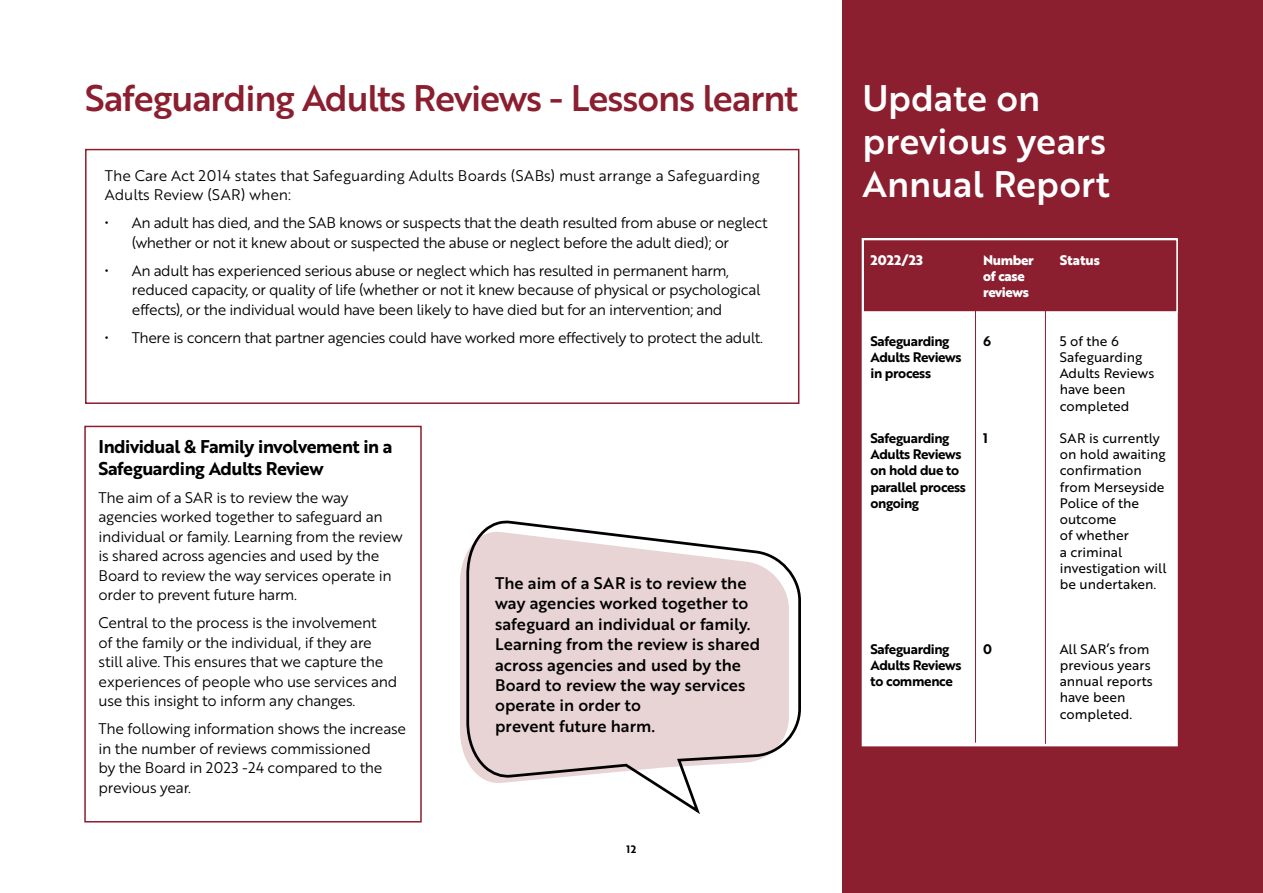
<style>
.page{position:relative;width:1263px;height:893px;background:#fff}
.page>*{position:absolute;margin:0;border:0;box-sizing:border-box;transform-origin:0 0}
.t1{font:36px "Brother 1816 Medium";letter-spacing:-.03em;color:#8b1e2f}
.t2{font:36px/43.2px "Brother 1816 Medium";color:#fff}
.t3{font:18px/21.6px "Brother 1816 Bold";letter-spacing:-.025em;color:#000}
.t4{font:16.35px/20.5px "Brother 1816 Medium";color:#000}
.t5{font:15px/19.5px "Brother 1816 Book";letter-spacing:-.02em;color:#000}
.t6{font:15px/19.5px "Brother 1816 Book";color:#000}
.t7{font:13.5px/16.2px "Brother 1816 Regular";color:#000}
.t8{font:13.5px/16.2px "Brother 1816 Bold";letter-spacing:-.03em;color:#000}
.t9{font:700 13.5px/16.2px "Brother 1816 Extra";letter-spacing:-.025em;color:#fff}
.t10{font:10.5px "Brother 1816 Bold";color:#000}
</style>
<div class="page">
<div style="left:842px;top:0;width:421px;height:893px;background:#8b1e2f"></div>
<div style="left:84px;top:426px;width:338px;height:396px;border:2px solid #8b1e2f"></div>
<div style="left:85px;top:149px;width:714px;height:255px;background:#fff;border:2px solid #8b1e2f"></div>
<svg style="left:466px;top:521px;width:335px;height:293px"></svg>
<div style="left:862px;top:238px;width:316px;height:508px;background:#fff"></div>
<div style="left:862px;top:239px;width:316px;height:74px;background:#8b1e2f;border:2px solid #fff"></div>
<hr style="left:1045px;top:309px;width:1px;height:435px;background:#8b1e2f">
<hr style="left:975px;top:308px;width:1px;height:435px;background:#8b1e2f">
<h1 class="t1" style="left:85px;top:71px;width:715px">Safeguarding Adults Reviews - Lessons learnt</h1>
<p class="t6" style="left:105px;top:165px;width:656px">The Care Act 2014 states that Safeguarding Adults Boards (SABs) must arrange a Safeguarding<br>Adults Review (SAR) when:</p>
<p class="t5" style="left:132px;top:213px;width:637px;text-indent:-27px">• An adult has died, and the SAB knows or suspects that the death resulted from abuse or neglect (whether or not it knew about or suspected the abuse or neglect before the adult died); or</p>
<p class="t5" style="left:132px;top:260px;width:630px;text-indent:-27px">• An adult has experienced serious abuse or neglect which has resulted in permanent harm, reduced capacity, or quality of life (whether or not it knew because of physical or psychological effects), or the individual would have been likely to have died but for an intervention; and</p>
<p class="t5" style="left:105px;top:327px;width:660px">• There is concern that partner agencies could have worked more effectively to protect the adult.</p>
<p class="t4" style="left:227px;top:222px;width:244px">In our annual report 2021/2022</p>
<p class="t4" style="left:227px;top:263px;width:248px">commenced since the Board had been established, as well as the Subgroups aims for the forthcoming year.</p>
<p class="t3" style="left:99px;top:435px;width:296px">Individual &amp; Family involvement in a<br>Safeguarding Adults Review</p>
<p class="t5" style="left:99px;top:487px;width:305px">The aim of a SAR is to review the way agencies worked together to safeguard an individual or family. Learning from the review is shared across agencies and used by the Board to review the way services operate in order to prevent future harm.</p>
<p class="t5" style="left:99px;top:612px;width:300px">Central to the process is the involvement<br>of the family or the individual, if they are still alive. This ensures that we capture the experiences of people who use services and use this insight to inform any changes.</p>
<p class="t5" style="left:99px;top:718px;width:309px">The following information shows the increase in the number of reviews commissioned<br>by the Board in 2023 -24 compared to the previous year.</p>
<p class="t4" style="left:206px;top:546px;width:179px">In our annual report<br>2021/2022 we outlined the work that had commenced since the<br>Board had been established as well as the subgroups aims for the forthcoming year.</p>
<p class="t4" style="left:495px;top:572px;width:266px">The aim of a SAR is to review the way agencies worked together to safeguard an individual or family.<br>Learning from the review is shared across agencies and used by the<br>Board to review the way services operate in order to<br>prevent future harm.</p>
<p class="t10" style="left:627px;top:841px;width:11px">12</p>
<h1 class="t2" style="left:862px;top:75px;width:249px">Update on previous years<br>Annual Report</h1>
<p class="t9" style="left:870px;top:251px;width:54px">2022/23</p>
<p class="t8" style="left:870px;top:332px;width:92px">Safeguarding<br>Adults Reviews in process</p>
<p class="t9" style="left:983px;top:251px;width:52px">Number of case reviews</p>
<p class="t8" style="left:983px;top:332px;width:9px">6</p>
<p class="t8" style="left:870px;top:430px;width:97px">Safeguarding<br>Adults Reviews on hold due to parallel process ongoing</p>
<p class="t8" style="left:983px;top:430px;width:6px">1</p>
<p class="t8" style="left:870px;top:640px;width:92px">Safeguarding<br>Adults Reviews to commence</p>
<p class="t8" style="left:983px;top:640px;width:10px">0</p>
<p class="t9" style="left:1060px;top:251px;width:42px">Status</p>
<p class="t7" style="left:1060px;top:332px;width:96px">5 of the 6<br>Safeguarding<br>Adults Reviews have been completed</p>
<p class="t7" style="left:1060px;top:430px;width:108px">SAR is currently on hold awaiting confirmation from Merseyside<br>Police of the outcome<br>of whether<br>a criminal investigation will be undertaken.</p>
<p class="t7" style="left:1060px;top:640px;width:95px">All SAR’s from previous years annual reports have been completed.</p>
</div>
